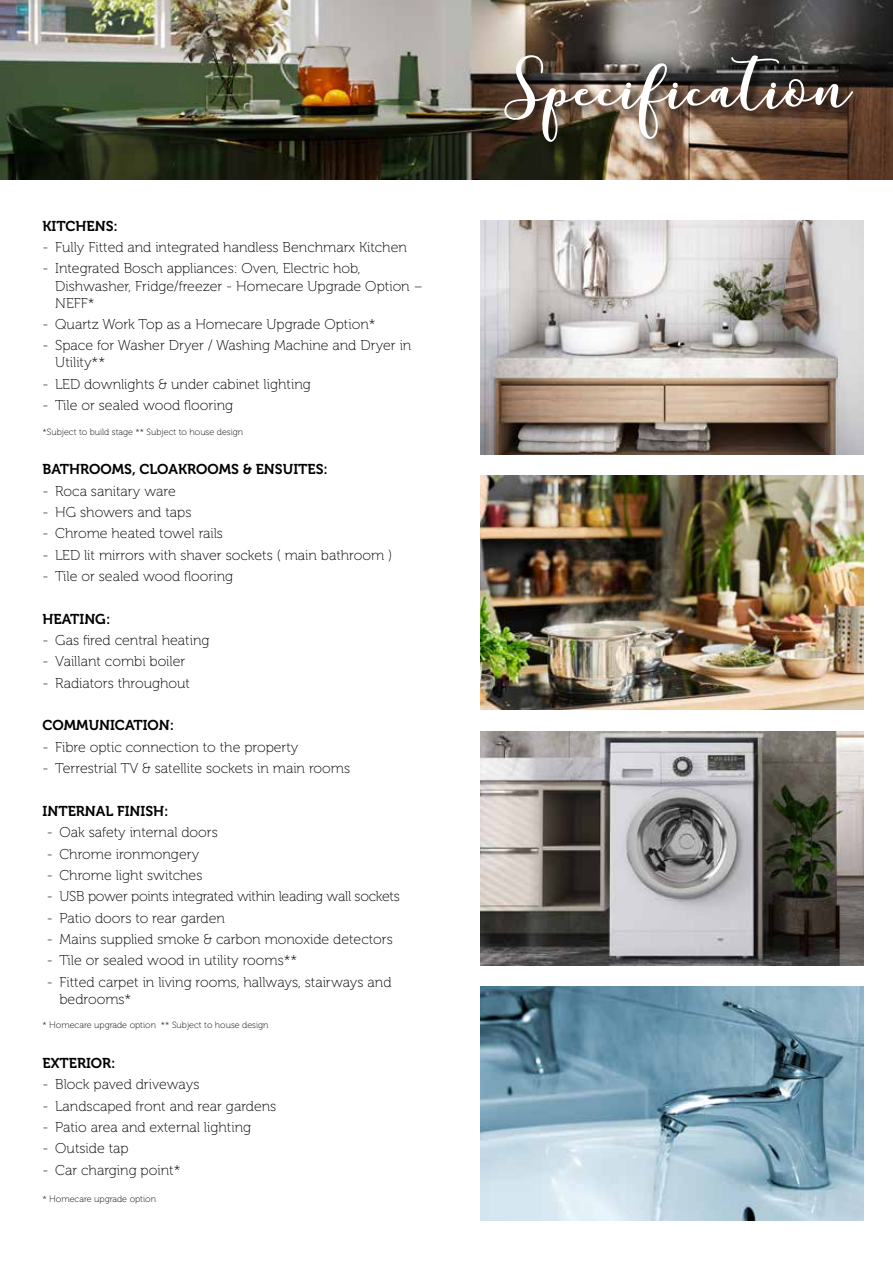
<style>
.page{position:relative;width:893px;height:1263px;background:#fff}
.page>*{position:absolute;margin:0;border:0;box-sizing:border-box;transform-origin:0 0}
.t1{font:111px "mottonademo";color:#fff}
.t2{font:14.25px/17.1px "Museo 100";color:#000}
.t3{font:14.25px "Museo 700";color:#000}
.t4{font:14.25px "Museo 100";letter-spacing:-.02em;color:#000}
.t5{font:9px "Museo 100";color:#000}
</style>
<div class="page">
<img style="left:0;top:0;width:893px;height:179px">
<div style="left:502px;top:53px;width:365px;height:102px;background:#000;opacity:.75"></div>
<img style="left:480px;top:221px;width:383px;height:233px">
<img style="left:480px;top:476px;width:383px;height:234px">
<img style="left:480px;top:731px;width:383px;height:234px">
<img style="left:480px;top:986px;width:383px;height:234px">
<p class="t3" style="left:43px;top:218px;width:77px">KITCHENS:</p>
<p class="t2" style="left:43px;top:239px;width:366px">- Fully Fitted and integrated handless Benchmarx Kitchen</p>
<p class="t2" style="left:55px;top:260px;width:369px;text-indent:-13px">- Integrated Bosch appliances: Oven, Electric hob,<br>Dishwasher, Fridge/freezer - Homecare Upgrade Option –<br>NEFF*</p>
<p class="t2" style="left:43px;top:316px;width:335px">- Quartz Work Top as a Homecare Upgrade Option*</p>
<p class="t2" style="left:55px;top:337px;width:358px;text-indent:-13px">- Space for Washer Dryer / Washing Machine and Dryer in<br>Utility**</p>
<p class="t2" style="left:43px;top:376px;width:270px">- LED downlights &amp; under cabinet lighting</p>
<p class="t2" style="left:43px;top:397px;width:192px">- Tile or sealed wood flooring</p>
<p class="t5" style="left:43px;top:427px;width:202px">*Subject to build stage ** Subject to house design</p>
<p class="t3" style="left:43px;top:461px;width:287px">BATHROOMS, CLOAKROOMS &amp; ENSUITES:</p>
<p class="t2" style="left:43px;top:482px;width:135px">- Roca sanitary ware</p>
<p class="t2" style="left:43px;top:504px;width:150px">- HG showers and taps</p>
<p class="t2" style="left:43px;top:525px;width:182px">- Chrome heated towel rails</p>
<p class="t2" style="left:43px;top:546px;width:351px">- LED lit mirrors with shaver sockets ( main bathroom )</p>
<p class="t2" style="left:43px;top:568px;width:192px">- Tile or sealed wood flooring</p>
<p class="t3" style="left:43px;top:611px;width:70px">HEATING:</p>
<p class="t2" style="left:43px;top:632px;width:169px">- Gas fired central heating</p>
<p class="t2" style="left:43px;top:653px;width:144px">- Vaillant combi boiler</p>
<p class="t2" style="left:43px;top:675px;width:149px">- Radiators throughout</p>
<p class="t3" style="left:43px;top:717px;width:133px">COMMUNICATION:</p>
<p class="t2" style="left:43px;top:739px;width:257px">- Fibre optic connection to the property</p>
<p class="t2" style="left:43px;top:760px;width:309px">- Terrestrial TV &amp; satellite sockets in main rooms</p>
<p class="t3" style="left:43px;top:803px;width:128px">INTERNAL FINISH:</p>
<p class="t2" style="left:47px;top:824px;width:173px">- Oak safety internal doors</p>
<p class="t2" style="left:47px;top:845px;width:154px">- Chrome ironmongery</p>
<p class="t2" style="left:47px;top:867px;width:157px">- Chrome light switches</p>
<p class="t4" style="left:47px;top:889px;width:355px">- USB power points integrated within leading wall sockets</p>
<p class="t2" style="left:47px;top:909px;width:180px">- Patio doors to rear garden</p>
<p class="t2" style="left:47px;top:931px;width:348px">- Mains supplied smoke &amp; carbon monoxide detectors</p>
<p class="t2" style="left:47px;top:952px;width:252px">- Tile or sealed wood in utility rooms**</p>
<p class="t2" style="left:60px;top:973px;width:333px;text-indent:-13px">- Fitted carpet in living rooms, hallways, stairways and bedrooms*</p>
<p class="t5" style="left:43px;top:1020px;width:228px">* Homecare upgrade option ** Subject to house design</p>
<p class="t3" style="left:43px;top:1055px;width:75px">EXTERIOR:</p>
<p class="t2" style="left:43px;top:1076px;width:158px">- Block paved driveways</p>
<p class="t2" style="left:43px;top:1097px;width:235px">- Landscaped front and rear gardens</p>
<p class="t2" style="left:43px;top:1119px;width:210px">- Patio area and external lighting</p>
<p class="t2" style="left:43px;top:1140px;width:88px">- Outside tap</p>
<p class="t2" style="left:43px;top:1161px;width:139px">- Car charging point*</p>
<p class="t5" style="left:43px;top:1194px;width:115px">* Homecare upgrade option</p>
<h1 class="t1" style="left:509px;top:48px;width:343px">Specification</h1>
</div>
